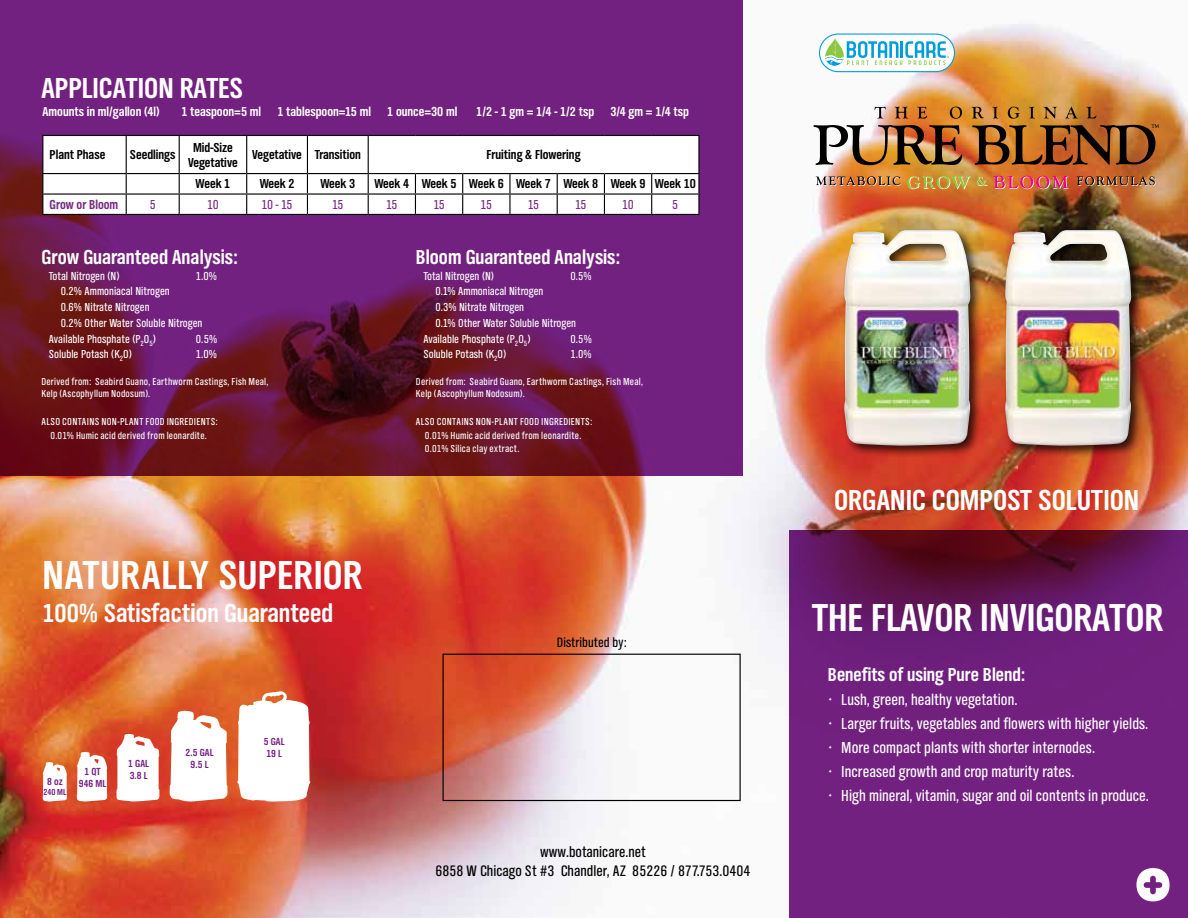
<style>
.page{position:relative;width:1188px;height:918px;background:#fff}
.page>*{position:absolute;margin:0;border:0;box-sizing:border-box;transform-origin:0 0}
.t1{font:700 42px "TV Nord Cond EF";color:#fff}
.t2{font:700 40.5px "TV Nord Cond EF";color:#fff}
.t3{font:700 30px "TV Nord Cond EF";color:#fff}
.t4{font:700 27px "TV Nord Cond EF";color:#fff}
.t5{font:700 21px "TV Nord Cond EF";color:#fff}
.t6{font:700 19.5px "TV Nord Cond EF";color:#fff}
.t7{font:16.5px "TV Nord Cond EF";color:#fff}
.t8{font:15.75px/18.9px "TV Nord Cond EF";color:#000;text-align:center}
.t9{font:14.1px "TV Nord Cond EF";color:#000}
.t10{font:700 13.5px/15px "TV Nord Cond EF";color:#000;text-align:center}
.t11{font:700 13.5px "TV Nord Cond EF";color:#fff}
.t12{font:13.5px "TV Nord Cond EF";letter-spacing:-.04em;color:#752a80}
.t13{font:700 13.5px "TV Nord Cond EF";color:#752a80}
.t14{font:12px "TV Nord Cond EF";color:#fff}
.t15{font:700 10.65px/12px "TV Nord Cond EF";color:#762283;text-align:center}
.t16{font:10.5px/13.5px "TV Nord Cond EF";letter-spacing:.025em;color:#fff}
.t17{font:700 9px "TV Nord Cond EF";color:#762283}
</style>
<div class="page">
<img style="left:0;top:24px;width:1188px;height:894px">
<svg style="left:0;top:0;width:743px;height:475px;background:#6e1c60"></svg>
<svg style="left:790px;top:530px;width:398px;height:388px;background:#6d1d73"></svg>
<div style="left:443px;top:654px;width:298px;height:147px;border:1px solid #000"></div>
<svg style="left:1136px;top:868px;width:34px;height:33px"></svg>
<svg style="left:116px;top:733px;width:44px;height:69px"></svg>
<svg style="left:169px;top:711px;width:59px;height:91px"></svg>
<svg style="left:237px;top:691px;width:73px;height:112px"></svg>
<svg style="left:77px;top:752px;width:30px;height:50px"></svg>
<svg style="left:43px;top:762px;width:24px;height:40px"></svg>
<svg style="left:42px;top:135px;width:658px;height:79px"></svg>
<hr style="left:42px;top:173px;width:84px;height:1px;background:#000">
<hr style="left:126px;top:173px;width:53px;height:1px;background:#000">
<hr style="left:179px;top:173px;width:68px;height:1px;background:#000">
<hr style="left:247px;top:173px;width:60px;height:1px;background:#000">
<hr style="left:307px;top:173px;width:61px;height:1px;background:#000">
<hr style="left:368px;top:173px;width:47px;height:1px;background:#000">
<hr style="left:415px;top:173px;width:48px;height:1px;background:#000">
<hr style="left:463px;top:173px;width:47px;height:1px;background:#000">
<hr style="left:510px;top:173px;width:47px;height:1px;background:#000">
<hr style="left:557px;top:173px;width:47px;height:1px;background:#000">
<hr style="left:604px;top:173px;width:48px;height:1px;background:#000">
<hr style="left:652px;top:173px;width:48px;height:1px;background:#000">
<hr style="left:42px;top:193px;width:84px;height:2px;background:#000">
<hr style="left:126px;top:193px;width:53px;height:2px;background:#000">
<hr style="left:179px;top:193px;width:68px;height:2px;background:#000">
<hr style="left:247px;top:193px;width:60px;height:2px;background:#000">
<hr style="left:307px;top:193px;width:61px;height:2px;background:#000">
<hr style="left:368px;top:193px;width:47px;height:2px;background:#000">
<hr style="left:415px;top:193px;width:48px;height:2px;background:#000">
<hr style="left:463px;top:193px;width:47px;height:2px;background:#000">
<hr style="left:510px;top:193px;width:47px;height:2px;background:#000">
<hr style="left:557px;top:193px;width:47px;height:2px;background:#000">
<hr style="left:604px;top:193px;width:48px;height:2px;background:#000">
<hr style="left:652px;top:193px;width:48px;height:2px;background:#000">
<hr style="left:42px;top:214px;width:84px;height:1px;background:#000">
<hr style="left:126px;top:214px;width:53px;height:1px;background:#000">
<hr style="left:179px;top:214px;width:68px;height:1px;background:#000">
<hr style="left:247px;top:214px;width:60px;height:1px;background:#000">
<hr style="left:307px;top:214px;width:61px;height:1px;background:#000">
<hr style="left:368px;top:214px;width:47px;height:1px;background:#000">
<hr style="left:415px;top:214px;width:48px;height:1px;background:#000">
<hr style="left:463px;top:214px;width:47px;height:1px;background:#000">
<hr style="left:510px;top:214px;width:47px;height:1px;background:#000">
<hr style="left:557px;top:214px;width:47px;height:1px;background:#000">
<hr style="left:604px;top:214px;width:48px;height:1px;background:#000">
<hr style="left:652px;top:214px;width:48px;height:1px;background:#000">
<div style="left:841px;top:226px;width:142px;height:232px;background:#000;opacity:.75"></div>
<img style="left:844px;top:230px;width:127px;height:216px">
<div style="left:1002px;top:226px;width:142px;height:232px;background:#000;opacity:.75"></div>
<img style="left:1005px;top:230px;width:127px;height:216px">
<svg style="left:874px;top:107px;width:12px;height:12px"></svg>
<svg style="left:895px;top:107px;width:13px;height:12px"></svg>
<svg style="left:917px;top:107px;width:10px;height:12px"></svg>
<svg style="left:950px;top:107px;width:12px;height:12px"></svg>
<img style="left:813px;top:125px;width:149px;height:40px">
<svg style="left:972px;top:107px;width:187px;height:58px;background:#975b23"></svg>
<svg style="left:816px;top:176px;width:85px;height:10px"></svg>
<img style="left:907px;top:176px;width:162px;height:13px">
<svg style="left:1077px;top:176px;width:78px;height:10px"></svg>
<div style="left:819px;top:34px;width:135px;height:38px;background:#fff;border-radius:19px"></div>
<div style="left:819px;top:34px;width:136px;height:38px;border:1px solid #009ddc;border-radius:19px"></div>
<svg style="left:825px;top:38px;width:124px;height:28px"></svg>
<h3 class="t3" style="left:42px;top:72px;width:203px">APPLICATION RATES</h3>
<p class="t11" style="left:43px;top:104px;width:119px">Amounts in ml/gallon (4l)</p>
<p class="t11" style="left:181px;top:104px;width:277px">1 teaspoon=5 ml 1 tablespoon=15 ml 1 ounce=30 ml</p>
<p class="t11" style="left:476px;top:104px;width:214px">1/2 - 1 gm = 1/4 - 1/2 tsp 3/4 gm = 1/4 tsp</p>
<p class="t10" style="left:50px;top:147px;width:57px">Plant Phase</p>
<p class="t10" style="left:130px;top:147px;width:47px">Seedlings</p>
<p class="t10" style="left:188px;top:140px;width:51px">Mid-Size<br>Vegetative</p>
<p class="t10" style="left:252px;top:147px;width:110px">Vegetative Transition</p>
<p class="t10" style="left:487px;top:147px;width:96px">Fruiting &amp; Flowering</p>
<p class="t10" style="left:196px;top:176px;width:36px">Week 1</p>
<p class="t10" style="left:260px;top:176px;width:36px">Week 2</p>
<p class="t10" style="left:320px;top:176px;width:36px">Week 3</p>
<p class="t10" style="left:374px;top:176px;width:323px">Week 4 Week 5 Week 6 Week 7 Week 8 Week 9 Week 10</p>
<p class="t13" style="left:50px;top:197px;width:70px">Grow or Bloom</p>
<p class="t12" style="left:150px;top:197px;width:8px">5</p>
<p class="t12" style="left:207px;top:197px;width:13px">10</p>
<p class="t12" style="left:262px;top:197px;width:33px">10 - 15</p>
<p class="t12" style="left:332px;top:197px;width:13px">15</p>
<p class="t12" style="left:386px;top:197px;width:13px">15</p>
<p class="t12" style="left:433px;top:197px;width:13px">15</p>
<p class="t12" style="left:481px;top:197px;width:13px">15</p>
<p class="t12" style="left:528px;top:197px;width:13px">15</p>
<p class="t12" style="left:575px;top:197px;width:13px">15</p>
<p class="t12" style="left:622px;top:197px;width:13px">10</p>
<p class="t12" style="left:672px;top:197px;width:8px">5</p>
<h3 class="t5" style="left:41px;top:245px;width:197px">Grow Guaranteed Analysis:</h3>
<p class="t14" style="left:49px;top:269px;width:72px">Total Nitrogen (N)</p>
<p class="t14" style="left:196px;top:269px;width:23px">1.0%</p>
<p class="t14" style="left:61px;top:285px;width:110px">0.2% Ammoniacal Nitrogen</p>
<p class="t14" style="left:61px;top:301px;width:90px">0.6% Nitrate Nitrogen</p>
<p class="t14" style="left:61px;top:316px;width:143px">0.2% Other Water Soluble Nitrogen</p>
<p class="t14" style="left:49px;top:332px;width:109px">Available Phosphate (P<sub>2</sub>O<sub>5</sub>)</p>
<p class="t14" style="left:196px;top:332px;width:23px">0.5%</p>
<p class="t14" style="left:49px;top:348px;width:84px">Soluble Potash (K<sub>2</sub>O)</p>
<p class="t14" style="left:196px;top:348px;width:23px">1.0%</p>
<p class="t16" style="left:41px;top:376px;width:229px;line-height:12px">Derived from: Seabird Guano, Earthworm Castings, Fish Meal,<br>Kelp (Ascophyllum Nodosum).</p>
<p class="t16" style="left:41px;top:415px;width:178px;text-align:center">ALSO CONTAINS NON-PLANT FOOD INGREDIENTS:<br>0.01% Humic acid derived from leonardite.</p>
<h1 class="t1" style="left:43px;top:552px;width:234px">Naturally Superior</h1>
<h3 class="t4" style="left:43px;top:598px;width:292px">100% Satisfaction Guaranteed</h3>
<p class="t15" style="left:264px;top:736px;width:22px">5 GAL</p>
<p class="t15" style="left:47px;top:775px;width:17px">8 oz</p>
<p class="t17" style="left:44px;top:787px;width:24px">240 ML</p>
<p class="t15" style="left:79px;top:766px;width:29px">1 QT<br>946 ML</p>
<p class="t15" style="left:186px;top:746px;width:29px">2.5 GAL</p>
<p class="t15" style="left:267px;top:748px;width:17px">19 L</p>
<p class="t15" style="left:128px;top:758px;width:22px">1 GAL</p>
<p class="t15" style="left:191px;top:758px;width:19px">9.5 L</p>
<p class="t15" style="left:130px;top:770px;width:19px">3.8 L</p>
<h3 class="t5" style="left:416px;top:245px;width:205px">Bloom Guaranteed Analysis:</h3>
<p class="t14" style="left:423px;top:269px;width:72px">Total Nitrogen (N)</p>
<p class="t14" style="left:570px;top:269px;width:23px">0.5%</p>
<p class="t14" style="left:435px;top:285px;width:109px">0.1% Ammoniacal Nitrogen</p>
<p class="t14" style="left:435px;top:301px;width:90px">0.3% Nitrate Nitrogen</p>
<p class="t14" style="left:435px;top:316px;width:142px">0.1% Other Water Soluble Nitrogen</p>
<p class="t14" style="left:423px;top:332px;width:109px">Available Phosphate (P<sub>2</sub>O<sub>5</sub>)</p>
<p class="t14" style="left:570px;top:332px;width:23px">0.5%</p>
<p class="t14" style="left:423px;top:348px;width:84px">Soluble Potash (K<sub>2</sub>O)</p>
<p class="t14" style="left:570px;top:348px;width:23px">1.0%</p>
<p class="t16" style="left:416px;top:376px;width:229px;line-height:12px">Derived from: Seabird Guano, Earthworm Castings, Fish Meal,<br>Kelp (Ascophyllum Nodosum).</p>
<p class="t16" style="left:425px;top:415px;width:169px;text-indent:-9px">ALSO CONTAINS NON-PLANT FOOD INGREDIENTS:<br>0.01% Humic acid derived from leonardite.<br>0.01% Silica clay extract.</p>
<h3 class="t9" style="left:557px;top:635px;width:71px">Distributed by:</h3>
<h3 class="t8" style="left:435px;top:842px;width:317px">www.botanicare.net<br>6858 W Chicago St #3 Chandler, AZ 85226 / 877.753.0404</h3>
<h3 class="t3" style="left:834px;top:484px;width:306px">ORGANIC COMPOST SOLUTION</h3>
<h2 class="t2" style="left:812px;top:596px;width:353px">THE FLAVOR INVIGORATOR</h2>
<h3 class="t6" style="left:828px;top:664px;width:199px">Benefits of using Pure Blend:</h3>
<h3 class="t7" style="left:828px;top:691px;width:191px">• Lush, green, healthy vegetation.</h3>
<h3 class="t7" style="left:828px;top:715px;width:322px">• Larger fruits, vegetables and flowers with higher yields.</h3>
<h3 class="t7" style="left:828px;top:739px;width:269px">• More compact plants with shorter internodes.</h3>
<h3 class="t7" style="left:828px;top:763px;width:248px">• Increased growth and crop maturity rates.</h3>
<h3 class="t7" style="left:828px;top:787px;width:323px">• High mineral, vitamin, sugar and oil contents in produce.</h3>
</div>
